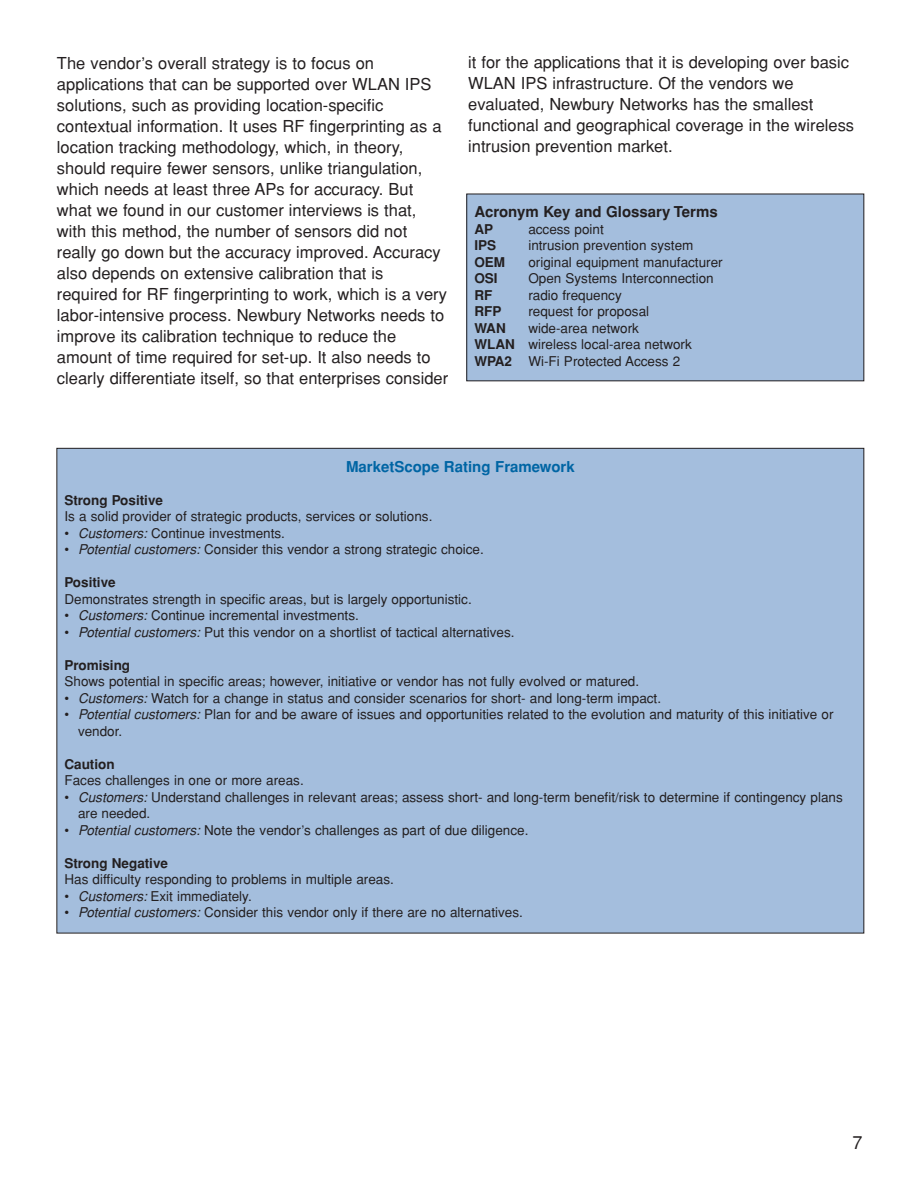
<style>
.page{position:relative;width:918px;height:1188px;background:#fff}
.page>*{position:absolute;margin:0;border:0;box-sizing:border-box;transform-origin:0 0}
.t1{font:18px "Helvetica";color:#231f20}
.t2{font:16.5px/21px "Helvetica";color:#231f20}
.t3{font:700 15px "Helvetica";color:#231f20}
.t4{font:700 15px "Helvetica";color:#0065a4}
.t5{font:13.5px/16.5px "Helvetica";color:#231f20}
.t6{font:700 13.5px "Helvetica";color:#231f20}
.s1{font-weight:700}
.s2{font-style:italic}
</style>
<div class="page">
<div style="left:467px;top:194px;width:397px;height:187px;background:#a4bedd"></div>
<div style="left:57px;top:448px;width:807px;height:485px;background:#a4bedd"></div>
<p class="t2" style="left:57px;top:55px;width:393px">The vendor’s overall strategy is to focus on applications that can be supported over WLAN IPS solutions, such as providing location-specific contextual information. It uses RF fingerprinting as a location tracking methodology, which, in theory, should require fewer sensors, unlike triangulation, which needs at least three APs for accuracy. But what we found in our customer interviews is that, with this method, the number of sensors did not really go down but the accuracy improved. Accuracy also depends on extensive calibration that is<br>required for RF fingerprinting to work, which is a very labor-intensive process. Newbury Networks needs to improve its calibration technique to reduce the amount of time required for set-up. It also needs to clearly differentiate itself, so that enterprises consider</p>
<p class="t2" style="left:468px;top:53px;width:388px">it for the applications that it is developing over basic WLAN IPS infrastructure. Of the vendors we evaluated, Newbury Networks has the smallest functional and geographical coverage in the wireless intrusion prevention market.</p>
<p class="t3" style="left:474px;top:206px;width:245px">Acronym Key and Glossary Terms</p>
<p class="t6" style="left:474px;top:224px;width:20px">AP</p>
<p class="t5" style="left:528px;top:222px;width:77px">access point</p>
<p class="t6" style="left:474px;top:240px;width:23px">IPS</p>
<p class="t5" style="left:528px;top:238px;width:167px">intrusion prevention system</p>
<p class="t6" style="left:474px;top:257px;width:32px">OEM</p>
<p class="t5" style="left:528px;top:255px;width:196px">original equipment manufacturer</p>
<p class="t6" style="left:474px;top:273px;width:25px">OSI</p>
<p class="t5" style="left:528px;top:271px;width:187px">Open Systems Interconnection</p>
<p class="t6" style="left:474px;top:290px;width:19px">RF</p>
<p class="t5" style="left:528px;top:288px;width:95px">radio frequency</p>
<p class="t6" style="left:474px;top:306px;width:28px">RFP</p>
<p class="t5" style="left:528px;top:304px;width:122px">request for proposal</p>
<p class="t6" style="left:474px;top:323px;width:33px">WAN</p>
<p class="t5" style="left:474px;top:321px;width:219px;text-indent:54px">wide-area network<br><span class="s1">WLAN</span> wireless local-area network<br><span class="s1">WPA2</span> Wi-Fi Protected Access 2</p>
<p class="t4" style="left:346px;top:461px;width:230px">MarketScope Rating Framework</p>
<p class="t6" style="left:65px;top:495px;width:100px">Strong Positive</p>
<p class="t5" style="left:65px;top:510px;width:369px">Is a solid provider of strategic products, services or solutions.</p>
<p class="t5" style="left:65px;top:526px;width:222px">• <span class="s2">Customers:</span>Continue investments.</p>
<p class="t5" style="left:65px;top:543px;width:421px">• <span class="s2">Potential customers:</span>Consider this vendor a strong strategic choice.</p>
<p class="t6" style="left:65px;top:578px;width:53px">Positive</p>
<p class="t5" style="left:65px;top:592px;width:409px">Demonstrates strength in specific areas, but is largely opportunistic.</p>
<p class="t5" style="left:65px;top:609px;width:296px">• <span class="s2">Customers:</span>Continue incremental investments.</p>
<p class="t5" style="left:65px;top:625px;width:452px">• <span class="s2">Potential customers:</span>Put this vendor on a shortlist of tactical alternatives.</p>
<p class="t6" style="left:65px;top:660px;width:67px">Promising</p>
<p class="t5" style="left:65px;top:675px;width:576px">Shows potential in specific areas; however, initiative or vendor has not fully evolved or matured.</p>
<p class="t5" style="left:65px;top:691px;width:598px">• <span class="s2">Customers:</span>Watch for a change in status and consider scenarios for short- and long-term impact.</p>
<p class="t5" style="left:78px;top:708px;width:757px;text-indent:-14px">• <span class="s2">Potential customers:</span>Plan for and be aware of issues and opportunities related to the evolution and maturity of this initiative or vendor.</p>
<p class="t6" style="left:65px;top:759px;width:52px">Caution</p>
<p class="t5" style="left:65px;top:774px;width:241px">Faces challenges in one or more areas.</p>
<p class="t5" style="left:78px;top:790px;width:766px;text-indent:-13px">• <span class="s2">Customers:</span>Understand challenges in relevant areas; assess short- and long-term benefit/risk to determine if contingency plans are needed.</p>
<p class="t5" style="left:65px;top:823px;width:465px">• <span class="s2">Potential customers:</span>Note the vendor’s challenges as part of due diligence.</p>
<p class="t6" style="left:65px;top:858px;width:105px">Strong Negative</p>
<p class="t5" style="left:65px;top:873px;width:331px">Has difficulty responding to problems in multiple areas.</p>
<p class="t5" style="left:65px;top:889px;width:189px">• <span class="s2">Customers:</span>Exit immediately.</p>
<p class="t5" style="left:65px;top:906px;width:460px">• <span class="s2">Potential customers:</span>Consider this vendor only if there are no alternatives.</p>
<h1 class="t1" style="left:852px;top:1136px;width:12px">7</h1>
</div>
